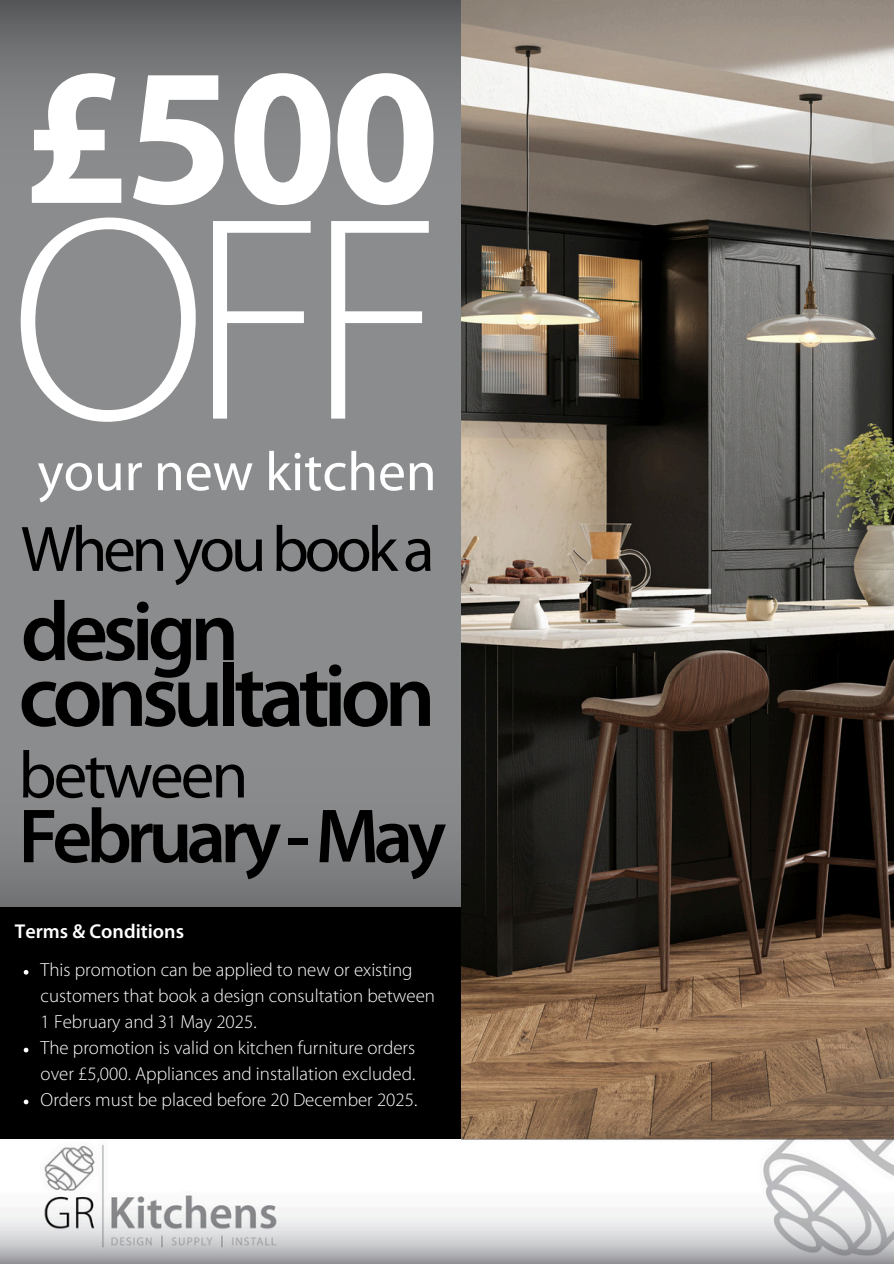
<style>
.page{position:relative;width:894px;height:1264px;background:#fff}
.page>*{position:absolute;margin:0;border:0;box-sizing:border-box;transform-origin:0 0}
.t1{font:300 292.95px "Myriad Pro";color:#fff}
.t2{font:700 196.2px "Myriad Pro";color:#fff}
.t3{font:600 89.1px "Myriad Pro";letter-spacing:-.07em;color:#000}
.t4{font:600 84.75px "Myriad Pro";letter-spacing:-.07em;color:#000}
.t5{font:600 77.4px "Myriad Pro";letter-spacing:-.07em;color:#000}
.t6{font:66.75px "Myriad Pro";letter-spacing:-.04em;color:#000}
.t7{font:64.8px "Myriad Pro";letter-spacing:-.065em;color:#000}
.t8{font:55.35px "Myriad Pro";color:#fff}
.t9{font:600 20.1px "Myriad Pro";color:#fff}
.t10{font:300 18.9px/26px "Myriad Pro";color:#fff}
</style>
<div class="page">
<img style="left:0;top:1138px;width:893px;height:125px">
<div style="left:0;top:0;width:893px;height:908px;background:#8a8c8e"></div>
<div style="left:0;top:907px;width:461px;height:231px;background:#000"></div>
<img style="left:461px;top:0;width:432px;height:1138px">
<svg style="left:24px;top:969px;width:4px;height:5px"></svg>
<svg style="left:24px;top:1047px;width:4px;height:5px"></svg>
<svg style="left:24px;top:1099px;width:4px;height:5px"></svg>
<h3 class="t2" style="left:22px;top:56px;width:419px">£500</h3>
<h5 class="t1" style="left:10px;top:199px;width:434px">OFF</h5>
<h3 class="t8" style="left:37px;top:448px;width:400px">your new kitchen</h3>
<h6 class="t7" style="left:21px;top:522px;width:415px">Whenyoubooka</h6>
<p class="t4" style="left:21px;top:596px;width:220px">design</p>
<h6 class="t3" style="left:18px;top:659px;width:418px">consultation</h6>
<h6 class="t6" style="left:18px;top:747px;width:231px">between</h6>
<h4 class="t5" style="left:18px;top:804px;width:429px">February-May</h4>
<p class="t9" style="left:15px;top:923px;width:171px">Terms &amp; Conditions</p>
<p class="t10" style="left:41px;top:958px;width:396px">This promotion can be applied to new or existing customers that book a design consultation between<br>1 February and 31 May 2025.</p>
<h2 class="t10" style="left:41px;top:1035px;width:376px">The promotion is valid on kitchen furniture orders over £5,000. Appliances and installation excluded.</h2>
<h1 class="t10" style="left:41px;top:1087px;width:378px">Orders must be placed before 20 December 2025.</h1>
</div>
